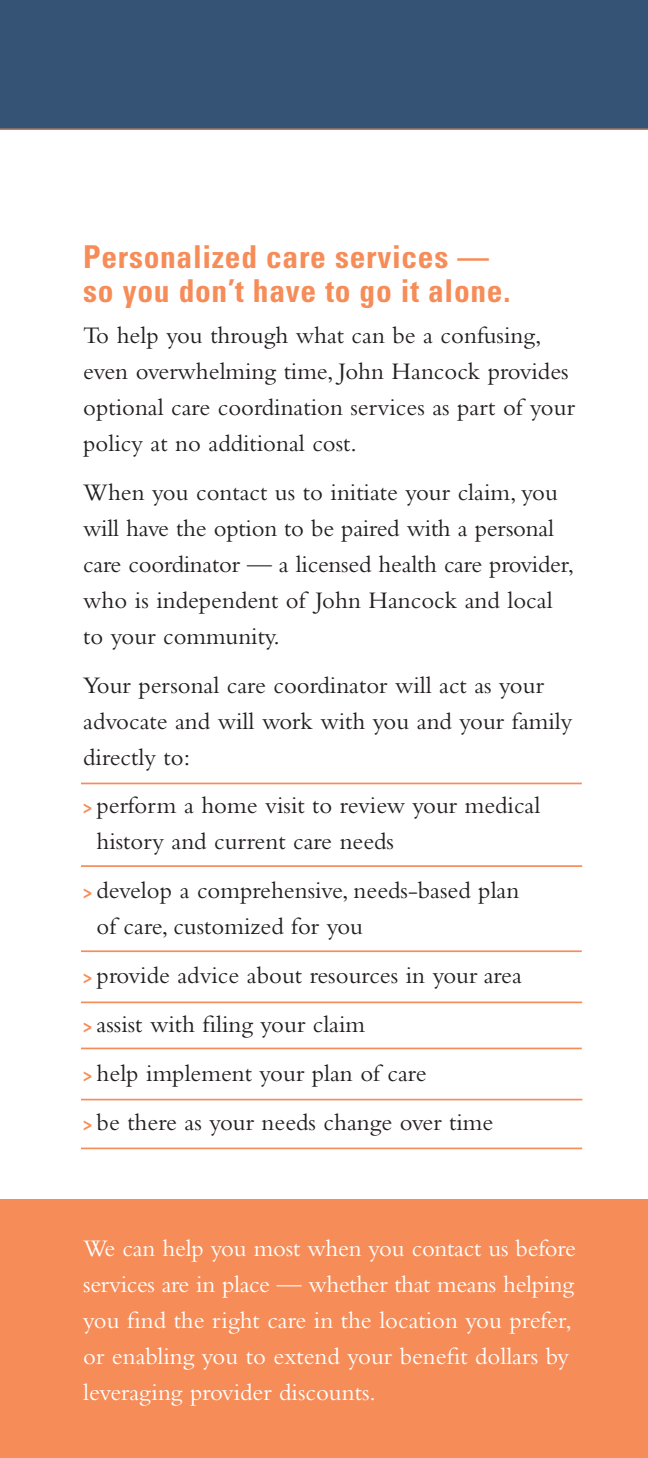
<style>
.page{position:relative;width:648px;height:1458px;background:#fff}
.page>*{position:absolute;margin:0;border:0;box-sizing:border-box;transform-origin:0 0}
.t1{font:700 condensed 31.5px/33.8px "Univers";letter-spacing:.02em;color:#f68c58}
.t2{font:24.75px/36px "Bembo";color:#231f20}
.t3{font:24.75px/36px "Bembo";letter-spacing:-.005em;color:#fff}
.s1{font-family:"Univers";font-weight:700;font-stretch:condensed;font-size:18px;color:#f68c58}
</style>
<div class="page">
<div style="left:0;top:1199px;width:648px;height:259px;background:#f68c58"></div>
<div style="left:0;top:0;width:648px;height:130px;background:#355475"></div>
<hr style="left:0;top:129px;width:648px;height:1px;background:#f68c58">
<hr style="left:81px;top:865px;width:501px;height:2px;background:#f68c58">
<hr style="left:81px;top:783px;width:501px;height:1px;background:#f68c58">
<hr style="left:81px;top:950px;width:501px;height:2px;background:#f68c58">
<hr style="left:81px;top:1002px;width:501px;height:1px;background:#f68c58">
<hr style="left:81px;top:1048px;width:501px;height:1px;background:#f68c58">
<hr style="left:81px;top:1099px;width:501px;height:1px;background:#f68c58">
<hr style="left:81px;top:1148px;width:501px;height:1px;background:#f68c58">
<p class="t1" style="left:83px;top:243px;width:429px">Personalized care services — so you don’t have to go it alone.</p>
<p class="t2" style="left:83px;top:319px;width:493px">To help you through what can be a confusing, even overwhelming time, John Hancock provides optional care coordination services as part of your policy at no additional cost.</p>
<p class="t2" style="left:83px;top:476px;width:493px">When you contact us to initiate your claim, you will have the option to be paired with a personal care coordinator — a licensed health care provider, who is independent of John Hancock and local to your community.</p>
<p class="t2" style="left:83px;top:669px;width:491px">Your personal care coordinator will act as your advocate and will work with you and your family directly to:</p>
<p class="t2" style="left:96px;top:790px;width:445px;text-indent:-13px"><span class="s1">&gt;</span> perform a home visit to review your medical history and current care needs</p>
<p class="t2" style="left:96px;top:875px;width:424px;text-indent:-13px"><span class="s1">&gt;</span> develop a comprehensive, needs-based plan of care, customized for you</p>
<p class="t2" style="left:83px;top:954px;width:440px;line-height:49.1px"><span class="s1">&gt;</span> provide advice about resources in your area <span class="s1">&gt;</span> assist with filing your claim<br><span class="s1">&gt;</span> help implement your plan of care<br><span class="s1">&gt;</span> be there as your needs change over time</p>
<p class="t3" style="left:83px;top:1233px;width:494px">We can help you most when you contact us before services are in place — whether that means helping you find the right care in the location you prefer, or enabling you to extend your benefit dollars by leveraging provider discounts.</p>
</div>
